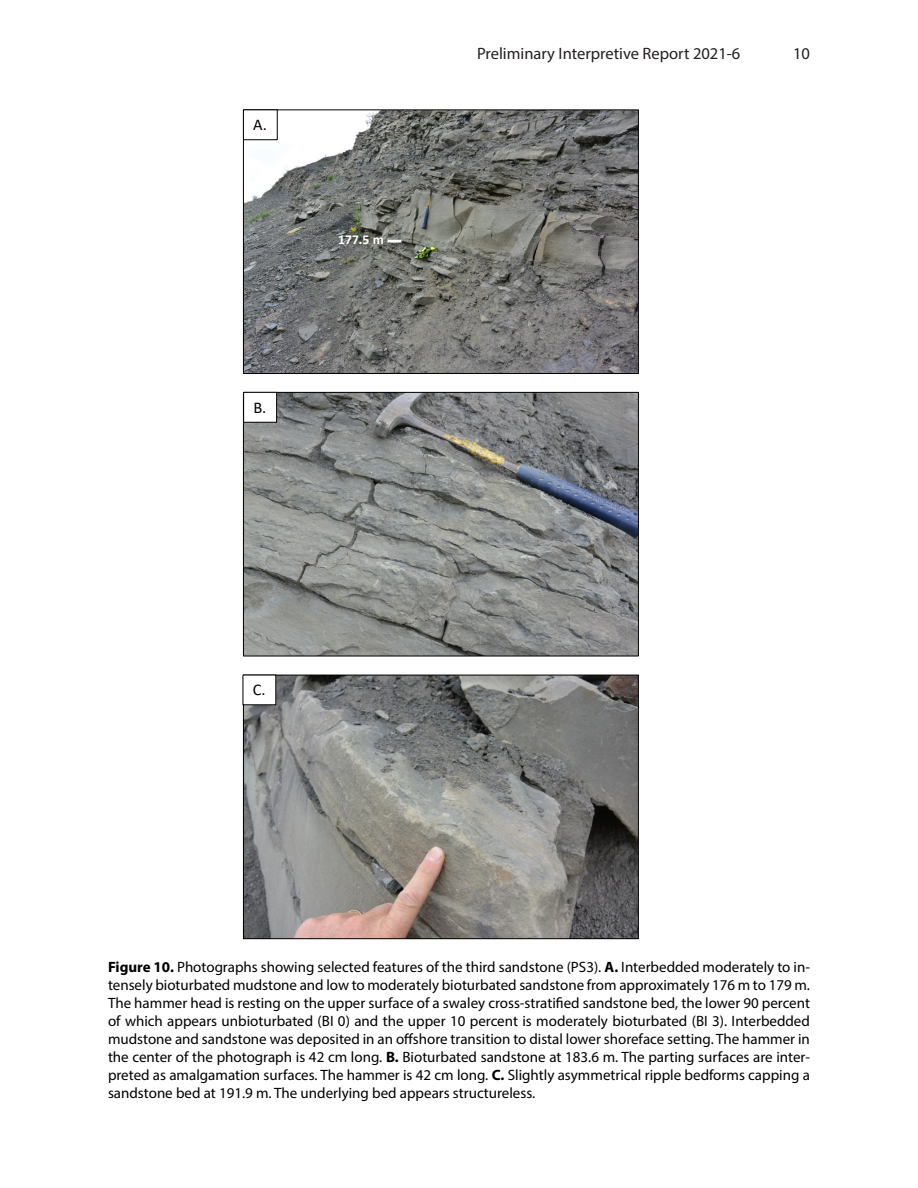
<style>
.page{position:relative;width:918px;height:1188px;background:#fff}
.page>*{position:absolute;margin:0;border:0;box-sizing:border-box;transform-origin:0 0}
.t1{font:16.5px "Myriad Pro";color:#231f20}
.t2{font:16.35px "Calibri";color:#000}
.Captions{font:15px/18px "Myriad Pro";color:#000;text-align:justify}
.t3{font:700 13.65px "Calibri";color:#fff}
.s1{font-weight:700}
</style>
<div class="page">
<img style="left:245px;top:111px;width:392px;height:261px">
<div style="left:243px;top:109px;width:396px;height:265px;border:1px solid #000"></div>
<div style="left:243px;top:110px;width:34px;height:30px;background:#fff"></div>
<div style="left:243px;top:109px;width:35px;height:31px;border:1px solid #000"></div>
<img style="left:245px;top:677px;width:392px;height:260px">
<div style="left:243px;top:675px;width:396px;height:264px;border:1px solid #000"></div>
<img style="left:245px;top:394px;width:392px;height:261px">
<div style="left:243px;top:392px;width:396px;height:265px;border:1px solid #000"></div>
<div style="left:244px;top:392px;width:33px;height:30px;background:#fff"></div>
<div style="left:243px;top:392px;width:34px;height:31px;border:1px solid #000"></div>
<div style="left:243px;top:675px;width:33px;height:30px;background:#fff"></div>
<hr style="left:387px;top:240px;width:14px;height:3px;background:#fff">
<p class="t2" style="left:253px;top:113px;width:15px">A.</p>
<p class="t2" style="left:253px;top:396px;width:15px">B.</p>
<p class="t3" style="left:338px;top:230px;width:47px">177.5 m</p>
<p class="t1" style="left:477px;top:43px;width:265px">Preliminary Interpretive Report 2021-6</p>
<p class="t1" style="left:793px;top:43px;width:18px">10</p>
<p class="t2" style="left:253px;top:679px;width:14px">C.</p>
<p class="Captions" style="left:108px;top:957px;width:704px"><span class="s1">Figure 10.</span> Photographs showing selected features of the third sandstone (PS3). <span class="s1">A.</span> Interbedded moderately to in&shy;tensely bioturbated mudstone and low to moderately bioturbated sandstone from approximately 176 m to 179 m.<br>The hammer head is resting on the upper surface of a swaley cross-stratified sandstone bed, the lower 90 percent of which appears unbioturbated (BI 0) and the upper 10 percent is moderately bioturbated (BI 3). Interbedded mudstone and sandstone was deposited in an offshore transition to distal lower shoreface setting. The hammer in the center of the photograph is 42 cm long. <span class="s1">B.</span> Bioturbated sandstone at 183.6 m. The parting surfaces are inter&shy;preted as amalgamation surfaces. The hammer is 42 cm long. <span class="s1">C.</span> Slightly asymmetrical ripple bedforms capping a sandstone bed at 191.9 m. The underlying bed appears structureless.</p>
</div>
